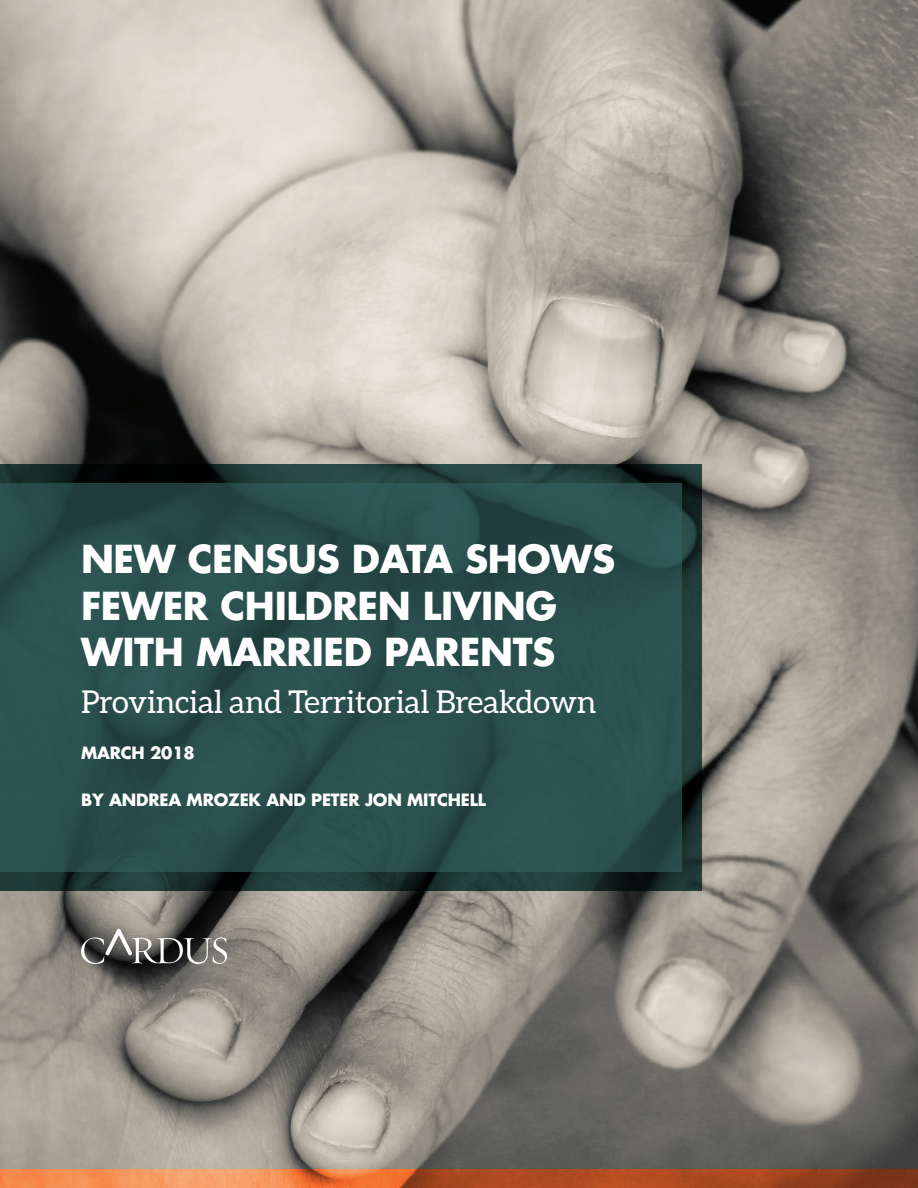
<style>
.page{position:relative;width:918px;height:1188px;background:#fff}
.page>*{position:absolute;margin:0;border:0;box-sizing:border-box;transform-origin:0 0}
.t1{font:700 37.5px/46.5px "Futura";letter-spacing:-.01em;color:#fff}
.t2{font:31.5px "Aleo";letter-spacing:-.01em;color:#fff}
.t3{font:700 16.5px "Futura";letter-spacing:-.01em;color:#fff}
</style>
<div class="page">
<img style="left:0;top:0;width:918px;height:1169px">
<svg style="left:0;top:464px;width:702px;height:427px;background:#1a312e"></svg>
<svg style="left:0;top:483px;width:682px;height:389px;background:#294e4d"></svg>
<svg style="left:0;top:1169px;width:918px;height:19px;background:#c66434"></svg>
<svg style="left:81px;top:929px;width:146px;height:35px;background:#6d6c69"></svg>
<p class="t1" style="left:81px;top:535px;width:536px">NEW CENSUS DATA SHOWS<br>FEWER CHILDREN LIVING<br>WITH MARRIED PARENTS</p>
<p class="t2" style="left:81px;top:684px;width:517px">Provincial and Territorial Breakdown</p>
<p class="t3" style="left:81px;top:742px;width:115px">MARCH 2018</p>
<p class="t3" style="left:81px;top:789px;width:407px">BY ANDREA MROZEK AND PETER JON MITCHELL</p>
</div>
